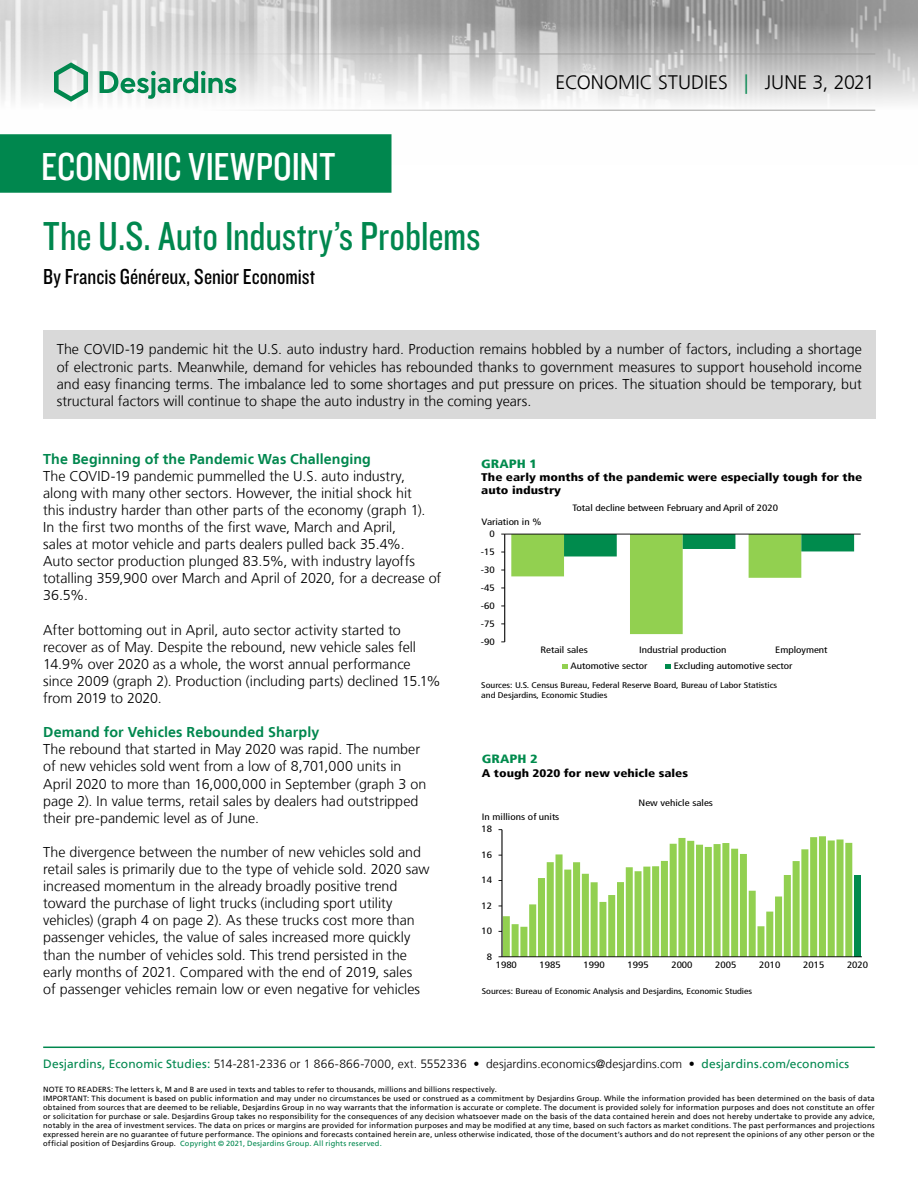
<style>
.page{position:relative;width:918px;height:1188px;background:#fff}
.page>*{position:absolute;margin:0;border:0;box-sizing:border-box;transform-origin:0 0}
.t1{font:42px "Knockout 29 Junior Ltweight";letter-spacing:-.005em;color:#00874e}
.t2{font:40.5px "Knockout 29 Junior Ltweight";letter-spacing:-.005em;color:#fff}
.t3{font:22.5px "Knockout 29 Junior Ltweight";color:#000}
.t4{font:300 19.5px "Frutiger LT";letter-spacing:.005em;color:#000}
.t5{font:300 14.25px/17.1px "Frutiger LT";color:#000}
.t6{font:700 14.25px "Frutiger LT";letter-spacing:.005em;color:#00874e}
.t7{font:300 12px "Frutiger LT";letter-spacing:.005em;color:#000}
.t8{font:900 condensed 12px "Frutiger LT";color:#008b4d;scale:1.2 1}
.t9{font:900 condensed 11.1px/13.2px "Frutiger LT";color:#000;scale:1.2 1}
.t10{font:condensed 9.3px "Frutiger LT";color:#000;scale:1.2 1}
.t11{font:condensed 9.15px "Frutiger LT";color:#000;scale:1.2 1}
.t12{font:condensed 8.25px/9.9px "Frutiger LT";color:#000;scale:1.2 1}
.t13{font:7.5px/9px "Frutiger LT";letter-spacing:.02em;color:#000}
.s1{color:#00874e}
.s2{font-weight:400;color:#00874e}
</style>
<div class="page">
<img style="left:0;top:0;width:918px;height:111px">
<hr style="left:43px;top:54px;width:832px;height:1px;background:#9d9d9c">
<hr style="left:43px;top:110px;width:832px;height:1px;background:#9d9d9c">
<svg style="left:54px;top:62px;width:34px;height:40px"></svg>
<svg style="left:100px;top:71px;width:136px;height:28px"></svg>
<div style="left:0;top:135px;width:391px;height:57px;background:#00874e"></div>
<div style="left:0;top:134px;width:392px;height:59px;border:2px solid #00874e"></div>
<hr style="left:43px;top:1047px;width:832px;height:1px;background:#00874e">
<svg style="left:511px;top:535px;width:343px;height:99px"></svg>
<hr style="left:504px;top:534px;width:1px;height:108px;background:#000">
<hr style="left:505px;top:534px;width:356px;height:1px;background:#000">
<svg style="left:562px;top:664px;width:6px;height:5px"></svg>
<svg style="left:665px;top:664px;width:6px;height:5px"></svg>
<div style="left:854px;top:875px;width:7px;height:82px;background:#008b4d"></div>
<hr style="left:502px;top:830px;width:1px;height:127px;background:#000">
<svg style="left:499px;top:836px;width:353px;height:121px"></svg>
<hr style="left:502px;top:956px;width:360px;height:1px;background:#000">
<div style="left:43px;top:330px;width:832px;height:89px;background:#d9d9d9"></div>
<h2 class="t2" style="left:41px;top:140px;width:296px">ECONOMIC VIEWPOINT</h2>
<h1 class="t1" style="left:43px;top:209px;width:439px">The U.S. Auto Industry’s Problems</h1>
<h3 class="t3" style="left:43px;top:262px;width:274px">By Francis Généreux, Senior Economist</h3>
<h3 class="t4" style="left:556px;top:72px;width:321px">ECONOMIC STUDIES <span class="s1">|</span> JUNE 3, 2021</h3>
<p class="t5" style="left:57px;top:341px;width:807px;text-align:justify">The COVID‑19 pandemic hit the U.S. auto industry hard. Production remains hobbled by a number of factors, including a shortage of electronic parts. Meanwhile, demand for vehicles has rebounded thanks to government measures to support household income and easy financing terms. The imbalance led to some shortages and put pressure on prices. The situation should be temporary, but structural factors will continue to shape the auto industry in the coming years.</p>
<p class="t6" style="left:43px;top:450px;width:329px">The Beginning of the Pandemic Was Challenging</p>
<p class="t5" style="left:43px;top:468px;width:400px">The COVID‑19 pandemic pummelled the U.S. auto industry, along with many other sectors. However, the initial shock hit<br>this industry harder than other parts of the economy (graph 1).<br>In the first two months of the first wave, March and April,<br>sales at motor vehicle and parts dealers pulled back 35.4%.<br>Auto sector production plunged 83.5%, with industry layoffs totalling 359,900 over March and April of 2020, for a decrease of 36.5%.</p>
<p class="t5" style="left:43px;top:621px;width:399px">After bottoming out in April, auto sector activity started to recover as of May. Despite the rebound, new vehicle sales fell 14.9% over 2020 as a whole, the worst annual performance since 2009 (graph 2). Production (including parts) declined 15.1% from 2019 to 2020.</p>
<p class="t6" style="left:43px;top:724px;width:278px">Demand for Vehicles Rebounded Sharply</p>
<p class="t5" style="left:43px;top:741px;width:385px">The rebound that started in May 2020 was rapid. The number of new vehicles sold went from a low of 8,701,000 units in April 2020 to more than 16,000,000 in September (graph 3 on page 2). In value terms, retail sales by dealers had outstripped their pre-pandemic level as of June.</p>
<p class="t5" style="left:43px;top:844px;width:388px">The divergence between the number of new vehicles sold and retail sales is primarily due to the type of vehicle sold. 2020 saw increased momentum in the already broadly positive trend toward the purchase of light trucks (including sport utility vehicles) (graph 4 on page 2). As these trucks cost more than passenger vehicles, the value of sales increased more quickly than the number of vehicles sold. This trend persisted in the early months of 2021. Compared with the end of 2019, sales<br>of passenger vehicles remain low or even negative for vehicles</p>
<p class="t8" style="left:481px;top:456px;width:48px">GRAPH 1</p>
<p class="t9" style="left:481px;top:471px;width:319px">The early months of the pandemic were especially tough for the auto industry</p>
<p class="t11" style="left:481px;top:516px;width:52px">Variation in %</p>
<p class="t10" style="left:489px;top:528px;width:6px">0</p>
<p class="t11" style="left:481px;top:546px;width:13px">-15</p>
<p class="t11" style="left:481px;top:564px;width:13px">-30</p>
<p class="t10" style="left:481px;top:582px;width:13px">-45</p>
<p class="t11" style="left:481px;top:600px;width:13px">-60</p>
<p class="t11" style="left:481px;top:618px;width:13px">-75</p>
<p class="t11" style="left:573px;top:502px;width:173px">Total decline between February and April of 2020</p>
<p class="t11" style="left:481px;top:636px;width:13px">-90</p>
<p class="t11" style="left:540px;top:645px;width:41px">Retail sales</p>
<p class="t11" style="left:639px;top:645px;width:74px">Industrial production</p>
<p class="t11" style="left:775px;top:645px;width:45px">Employment</p>
<p class="t11" style="left:570px;top:660px;width:66px">Automotive sector</p>
<p class="t11" style="left:674px;top:660px;width:100px">Excluding automotive sector</p>
<p class="t12" style="left:481px;top:681px;width:248px">Sources: U.S. Census Bureau, Federal Reserve Board, Bureau of Labor Statistics and Desjardins, Economic Studies</p>
<p class="t8" style="left:482px;top:752px;width:48px">GRAPH 2</p>
<p class="t9" style="left:482px;top:766px;width:173px">A tough 2020 for new vehicle sales</p>
<p class="t11" style="left:482px;top:812px;width:66px">In millions of units</p>
<p class="t10" style="left:481px;top:824px;width:10px">18</p>
<p class="t11" style="left:481px;top:849px;width:10px">16</p>
<p class="t11" style="left:481px;top:875px;width:10px">14</p>
<p class="t10" style="left:481px;top:900px;width:10px">12</p>
<p class="t11" style="left:481px;top:926px;width:10px">10</p>
<p class="t11" style="left:487px;top:951px;width:6px">8</p>
<p class="t11" style="left:639px;top:798px;width:64px">New vehicle sales</p>
<p class="t11" style="left:496px;top:960px;width:19px">1980</p>
<p class="t11" style="left:540px;top:960px;width:19px">1985</p>
<p class="t11" style="left:584px;top:960px;width:19px">1990</p>
<p class="t11" style="left:627px;top:960px;width:19px">1995</p>
<p class="t11" style="left:671px;top:960px;width:19px">2000</p>
<p class="t11" style="left:715px;top:960px;width:19px">2005</p>
<p class="t11" style="left:759px;top:960px;width:19px">2010</p>
<p class="t11" style="left:803px;top:960px;width:19px">2015</p>
<p class="t11" style="left:847px;top:960px;width:19px">2020</p>
<p class="t12" style="left:482px;top:986px;width:227px">Sources: Bureau of Economic Analysis and Desjardins, Economic Studies</p>
<p class="t7" style="left:43px;top:1057px;width:808px"><span class="s2">Desjardins, Economic Studies:</span> 514‑281‑2336 or 1 866‑866‑7000, ext. 5552336 • desjardins.economics@desjardins.com • <span class="s2">desjardins.com/economics</span></p>
<p class="t13" style="left:43px;top:1085px;width:833px">NOTE TO READERS: The letters k, M and B are used in texts and tables to refer to thousands, millions and billions respectively.<br>IMPORTANT: This document is based on public information and may under no circumstances be used or construed as a commitment by Desjardins Group. While the information provided has been determined on the basis of data obtained from sources that are deemed to be reliable, Desjardins Group in no way warrants that the information is accurate or complete. The document is provided solely for information purposes and does not constitute an offer or solicitation for purchase or sale. Desjardins Group takes no responsibility for the consequences of any decision whatsoever made on the basis of the data contained herein and does not hereby undertake to provide any advice, notably in the area of investment services. The data on prices or margins are provided for information purposes and may be modified at any time, based on such factors as market conditions. The past performances and projections expressed herein are no guarantee of future performance. The opinions and forecasts contained herein are, unless otherwise indicated, those of the document’s authors and do not represent the opinions of any other person or the official position of Desjardins Group. <span class="s1">Copyright © 2021, Desjardins Group. All rights reserved.</span></p>
</div>
